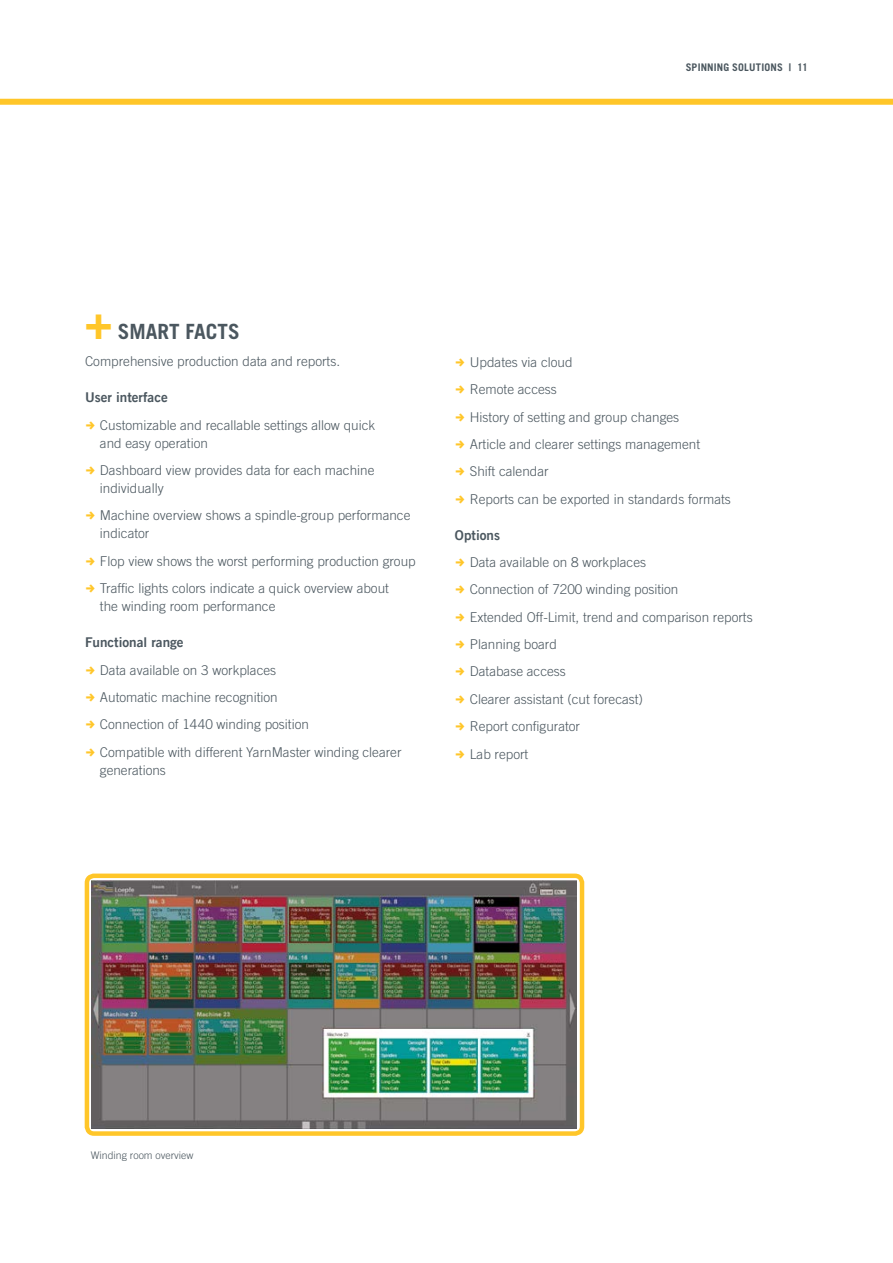
<style>
.page{position:relative;width:893px;height:1263px;background:#fff}
.page>*{position:absolute;margin:0;border:0;box-sizing:border-box;transform-origin:0 0}
.t1{font:700 21px "Trade Gothic LT Std";color:#4b575f}
.t2{font:300 13.5px/27.3px "Trade Gothic LT Std";color:#4b575f}
.t3{font:13.5px "Trade Gothic LT Com Bd 2";color:#4b575f}
.t4{font:700 10.5px "Trade Gothic LT Std";letter-spacing:.02em;color:#4b575f}
.t5{font:300 10.5px "Trade Gothic LT Com";color:#4b575f}
.s1{font-family:"Trade Gothic LT Com";font-size:45px;color:#ffc629}
</style>
<div class="page">
<div style="left:0;top:99px;width:893px;height:6px;background:#ffc629"></div>
<img style="left:91px;top:881px;width:486px;height:248px">
<div style="left:85px;top:873px;width:499px;height:263px;border:4px solid #ffc629;border-radius:7px"></div>
<p class="t4" style="left:686px;top:61px;width:124px">SPINNING SOLUTIONS | 11</p>
<h1 class="t1" style="left:85px;top:319px;width:156px"><span class="s1">+</span> SMART FACTS</h1>
<p class="t2" style="left:85px;top:348px;width:257px">Comprehensive production data and reports.</p>
<p class="t3" style="left:85px;top:389px;width:84px">User interface</p>
<p class="t2" style="left:100px;top:416px;width:277px;line-height:18px">Customizable and recallable settings allow quick and easy operation</p>
<p class="t2" style="left:100px;top:461px;width:276px;line-height:18px">Dashboard view provides data for each machine individually</p>
<p class="t2" style="left:100px;top:506px;width:312px;line-height:18px">Machine overview shows a spindle-group performance indicator</p>
<p class="t2" style="left:100px;top:547px;width:317px">Flop view shows the worst performing production group<br>Traffic lights colors indicate a quick overview about</p>
<p class="t2" style="left:100px;top:592px;width:177px">the winding room performance</p>
<p class="t3" style="left:85px;top:634px;width:100px">Functional range</p>
<p class="t2" style="left:100px;top:656px;width:303px">Data available on 3 workplaces<br>Automatic machine recognition<br>Connection of 1440 winding position<br>Compatible with different YarnMaster winding clearer</p>
<p class="t2" style="left:100px;top:756px;width:68px">generations</p>
<p class="t2" style="left:470px;top:348px;width:263px">Updates via cloud<br>Remote access<br>History of setting and group changes<br>Article and clearer settings management<br>Shift calendar<br>Reports can be exported in standards formats</p>
<p class="t3" style="left:455px;top:526px;width:47px">Options</p>
<p class="t2" style="left:470px;top:548px;width:284px">Data available on 8 workplaces<br>Connection of 7200 winding position<br>Extended Off-Limit, trend and comparison reports<br>Planning board<br>Database access<br>Clearer assistant (cut forecast)<br>Report configurator<br>Lab report</p>
<p class="t5" style="left:91px;top:1149px;width:104px">Winding room overview</p>
</div>
